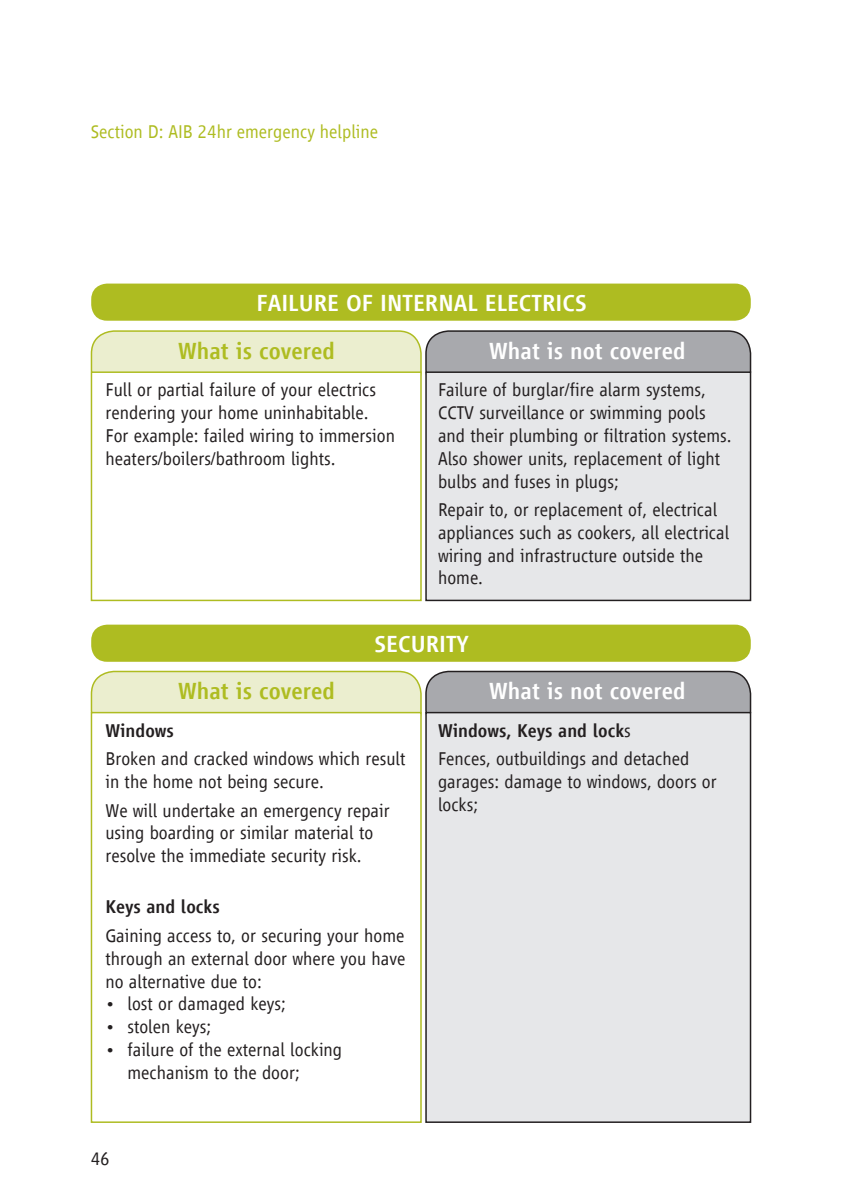
<style>
.page{position:relative;width:842px;height:1191px;background:#fff}
.page>*{position:absolute;margin:0;border:0;box-sizing:border-box;transform-origin:0 0}
.t1{font:500 24px "Vialog LT Com";color:#fff}
.t2{font:500 24px "Vialog LT Com";color:#aebc21}
.t3{font:300 19px/22.8px "Vialog LT Com";color:#231f20}
.t4{font:500 19px "Vialog LT Com";color:#231f20}
.t5{font:300 19px "Vialog LT Com";color:#aebc21}
.s1{font-weight:300}
</style>
<div class="page">
<div style="left:91px;top:624px;width:660px;height:38px;background:#aebc21;border-radius:16px"></div>
<div style="left:91px;top:283px;width:660px;height:38px;background:#aebc21;border-radius:16px"></div>
<div style="left:426px;top:331px;width:324px;height:61px;background:#a8a9ad;border-radius:23px"></div>
<div style="left:425px;top:330px;width:326px;height:63px;border:2px solid #231f20;border-radius:23px"></div>
<div style="left:426px;top:671px;width:324px;height:61px;background:#a8a9ad;border-radius:23px"></div>
<div style="left:425px;top:670px;width:326px;height:63px;border:2px solid #231f20;border-radius:23px"></div>
<div style="left:426px;top:372px;width:324px;height:228px;background:#e6e7e9"></div>
<div style="left:425px;top:371px;width:326px;height:230px;border:2px solid #231f20"></div>
<div style="left:426px;top:712px;width:324px;height:410px;background:#e6e7e9"></div>
<div style="left:425px;top:712px;width:326px;height:411px;border:2px solid #231f20"></div>
<div style="left:91px;top:331px;width:330px;height:61px;background:#ebeecf;border-radius:23px"></div>
<div style="left:91px;top:330px;width:331px;height:63px;border:2px solid #aebc21;border-radius:23px"></div>
<div style="left:91px;top:671px;width:330px;height:61px;background:#ebeecf;border-radius:23px"></div>
<div style="left:91px;top:670px;width:331px;height:63px;border:2px solid #aebc21;border-radius:23px"></div>
<div style="left:91px;top:371px;width:331px;height:230px;background:#fff;border:2px solid #aebc21"></div>
<div style="left:91px;top:712px;width:331px;height:411px;background:#fff;border:2px solid #aebc21"></div>
<p class="t5" style="left:91px;top:121px;width:289px">Section D: AIB 24hr emergency helpline</p>
<p class="t1" style="left:256px;top:289px;width:332px">FAILURE OF INTERNAL ELECTRICS</p>
<p class="t1" style="left:489px;top:338px;width:198px">What is not covered</p>
<p class="t2" style="left:178px;top:338px;width:158px">What is covered</p>
<p class="t3" style="left:105px;top:379px;width:291px">Full or partial failure of your electrics rendering your home uninhabitable.<br>For example: failed wiring to immersion heaters/boilers/bathroom lights.</p>
<p class="t3" style="left:438px;top:379px;width:295px">Failure of burglar/fire alarm systems, CCTV surveillance or swimming pools and their plumbing or filtration systems.<br>Also shower units, replacement of light bulbs and fuses in plugs;</p>
<p class="t3" style="left:438px;top:498px;width:293px">Repair to, or replacement of, electrical appliances such as cookers, all electrical wiring and infrastructure outside the home.</p>
<p class="t2" style="left:178px;top:678px;width:158px">What is covered</p>
<p class="t1" style="left:374px;top:630px;width:96px">SECURITY</p>
<p class="t1" style="left:489px;top:678px;width:198px">What is not covered</p>
<p class="t4" style="left:105px;top:720px;width:70px">Windows</p>
<p class="t3" style="left:105px;top:747px;width:302px">Broken and cracked windows which result in the home not being secure.</p>
<p class="t3" style="left:105px;top:799px;width:286px">We will undertake an emergency repair using boarding or similar material to resolve the immediate security risk.</p>
<p class="t4" style="left:105px;top:896px;width:116px">Keys and locks</p>
<p class="t3" style="left:105px;top:924px;width:301px;text-align:justify">Gaining access to, or securing your home through an external door where you have no alternative due to:</p>
<p class="t3" style="left:105px;top:992px;width:182px">• lost or damaged keys;</p>
<p class="t3" style="left:105px;top:1015px;width:107px">• stolen keys;</p>
<p class="t3" style="left:127px;top:1038px;width:216px;text-indent:-22px">• failure of the external locking mechanism to the door;</p>
<p class="t3" style="left:91px;top:1147px;width:21px">46</p>
<p class="t4" style="left:438px;top:720px;width:194px">Windows, Keys and lock<span class="s1">s</span></p>
<p class="t3" style="left:438px;top:747px;width:280px">Fences, outbuildings and detached garages: damage to windows, doors or locks;</p>
</div>
